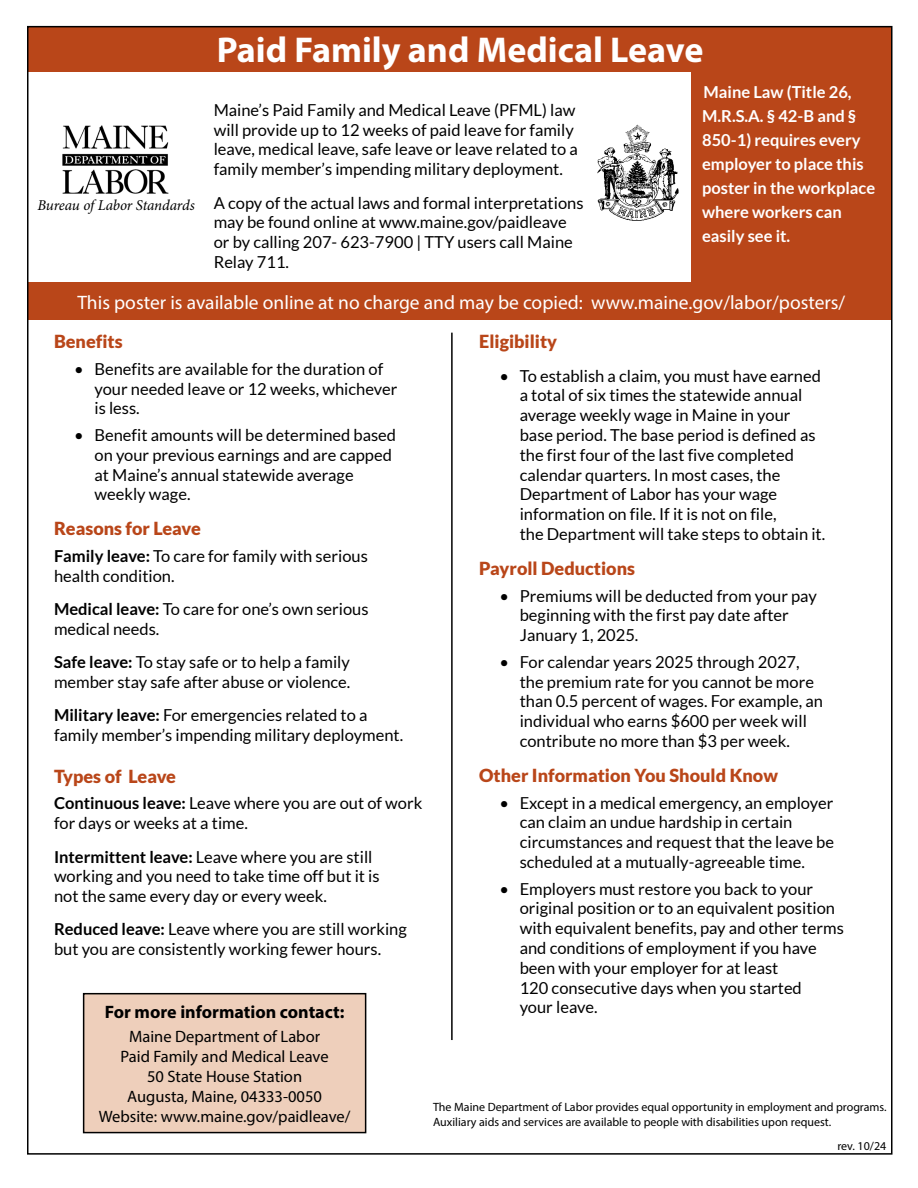
<style>
.page{position:relative;width:918px;height:1188px;background:#fff}
.page>*{position:absolute;margin:0;border:0;box-sizing:border-box;transform-origin:0 0}
.t1{font:700 36px "Myriad Pro";color:#fff}
.t2{font:19.5px "Myriad Pro";color:#fff}
.t3{font:900 18px "Lato";color:#b94619}
.t4{font:700 18px "Myriad Pro";color:#000}
.t5{font:16.5px/19.8px "Lato";color:#000}
.t6{font:16.5px/19.8px "Myriad Pro";color:#000;text-align:center}
.t7{font:700 16.5px/24px "Lato";color:#fff}
.t8{font:italic 15px "Minion Pro";letter-spacing:-.01em;color:#000}
.t9{font:12px/15px "Myriad Pro";color:#000}
.s1{font-weight:700}
</style>
<div class="page">
<div style="left:27px;top:27px;width:864px;height:45px;background:#b94619"></div>
<div style="left:27px;top:282px;width:864px;height:38px;background:#b94619"></div>
<hr style="left:451px;top:333px;width:2px;height:707px;background:#000">
<div style="left:84px;top:994px;width:282px;height:139px;background:#eecfbb"></div>
<div style="left:83px;top:993px;width:283px;height:140px;border:2px solid #000"></div>
<img style="left:597px;top:124px;width:82px;height:97px">
<div style="left:691px;top:72px;width:200px;height:211px;background:#b94619"></div>
<img style="left:62px;top:125px;width:107px;height:69px">
<h1 class="t1" style="left:217px;top:26px;width:488px">Paid Family and Medical Leave</h1>
<p class="t7" style="left:702px;top:80px;width:175px">Maine Law (Title 26,<br>M.R.S.A. § 42-B and §<br>850-1) requires every employer to place this poster in the workplace where workers can easily see it.</p>
<p class="t5" style="left:214px;top:100px;width:366px">Maine’s Paid Family and Medical Leave (PFML) law will provide up to 12 weeks of paid leave for family leave, medical leave, safe leave or leave related to a family member’s impending military deployment.</p>
<p class="t5" style="left:214px;top:193px;width:371px">A copy of the actual laws and formal interpretations may be found online at www.maine.gov/paidleave or by calling 207- 623-7900 | TTY users call Maine Relay 711.</p>
<p class="t2" style="left:77px;top:290px;width:769px">This poster is available online at no charge and may be copied: www.maine.gov/labor/posters/</p>
<p class="t8" style="left:38px;top:195px;width:159px">Bureau of Labor Standards</p>
<p class="t3" style="left:54px;top:331px;width:70px">Benefits</p>
<p class="t5" style="left:94px;top:359px;width:304px;text-indent:-20px">• Benefits are available for the duration of your needed leave or 12 weeks, whichever is less.</p>
<p class="t5" style="left:94px;top:425px;width:303px;text-indent:-20px">• Benefit amounts will be determined based on your previous earnings and are capped at Maine’s annual statewide average weekly wage.</p>
<p class="t3" style="left:54px;top:518px;width:149px">Reasons for Leave</p>
<p class="t5" style="left:54px;top:546px;width:315px"><span class="s1">Family leave:</span> To care for family with serious health condition.</p>
<p class="t5" style="left:54px;top:599px;width:316px"><span class="s1">Medical leave:</span> To care for one’s own serious medical needs.</p>
<p class="t5" style="left:54px;top:652px;width:298px"><span class="s1">Safe leave:</span> To stay safe or to help a family member stay safe after abuse or violence.</p>
<p class="t5" style="left:54px;top:705px;width:351px"><span class="s1">Military leave:</span> For emergencies related to a family member’s impending military deployment.</p>
<p class="t3" style="left:54px;top:766px;width:124px">Types of Leave</p>
<p class="t5" style="left:54px;top:793px;width:370px"><span class="s1">Continuous leave:</span> Leave where you are out of work for days or weeks at a time.</p>
<p class="t5" style="left:54px;top:847px;width:327px"><span class="s1">Intermittent leave:</span> Leave where you are still working and you need to take time off but it is not the same every day or every week.</p>
<p class="t5" style="left:54px;top:919px;width:354px"><span class="s1">Reduced leave:</span> Leave where you are still working but you are consistently working fewer hours.</p>
<p class="t3" style="left:479px;top:331px;width:79px">Eligibility</p>
<p class="t5" style="left:520px;top:366px;width:307px;text-indent:-20px">• To establish a claim, you must have earned a total of six times the statewide annual average weekly wage in Maine in your base period. The base period is defined as the first four of the last five completed calendar quarters. In most cases, the Department of Labor has your wage information on file. If it is not on file,<br>the Department will take steps to obtain it.</p>
<p class="t3" style="left:479px;top:558px;width:157px">Payroll Deductions</p>
<p class="t5" style="left:520px;top:586px;width:299px;text-indent:-20px">• Premiums will be deducted from your pay beginning with the first pay date after<br>January 1, 2025.</p>
<p class="t5" style="left:520px;top:652px;width:305px;text-indent:-20px">• For calendar years 2025 through 2027, the premium rate for you cannot be more than 0.5 percent of wages. For example, an individual who earns $600 per week will contribute no more than $3 per week.</p>
<p class="t3" style="left:479px;top:765px;width:300px">Other Information You Should Know</p>
<p class="t5" style="left:520px;top:793px;width:316px;text-indent:-20px">• Except in a medical emergency, an employer can claim an undue hardship in certain circumstances and request that the leave be scheduled at a mutually-agreeable time.</p>
<p class="t5" style="left:520px;top:879px;width:326px;text-indent:-20px">• Employers must restore you back to your original position or to an equivalent position with equivalent benefits, pay and other terms and conditions of employment if you have been with your employer for at least<br>120 consecutive days when you started</p>
<p class="t4" style="left:105px;top:1000px;width:241px">For more information contact:</p>
<p class="t5" style="left:520px;top:997px;width:79px">your leave.</p>
<p class="t6" style="left:99px;top:1027px;width:253px">Maine Department of Labor<br>Paid Family and Medical Leave<br>50 State House Station<br>Augusta, Maine, 04333-0050<br>Website: www.maine.gov/paidleave/</p>
<p class="t9" style="left:433px;top:1099px;width:455px">The Maine Department of Labor provides equal opportunity in employment and programs.<br>Auxiliary aids and services are available to people with disabilities upon request.</p>
<p class="t9" style="left:837px;top:1138px;width:50px">rev. 10/24</p>
</div>
